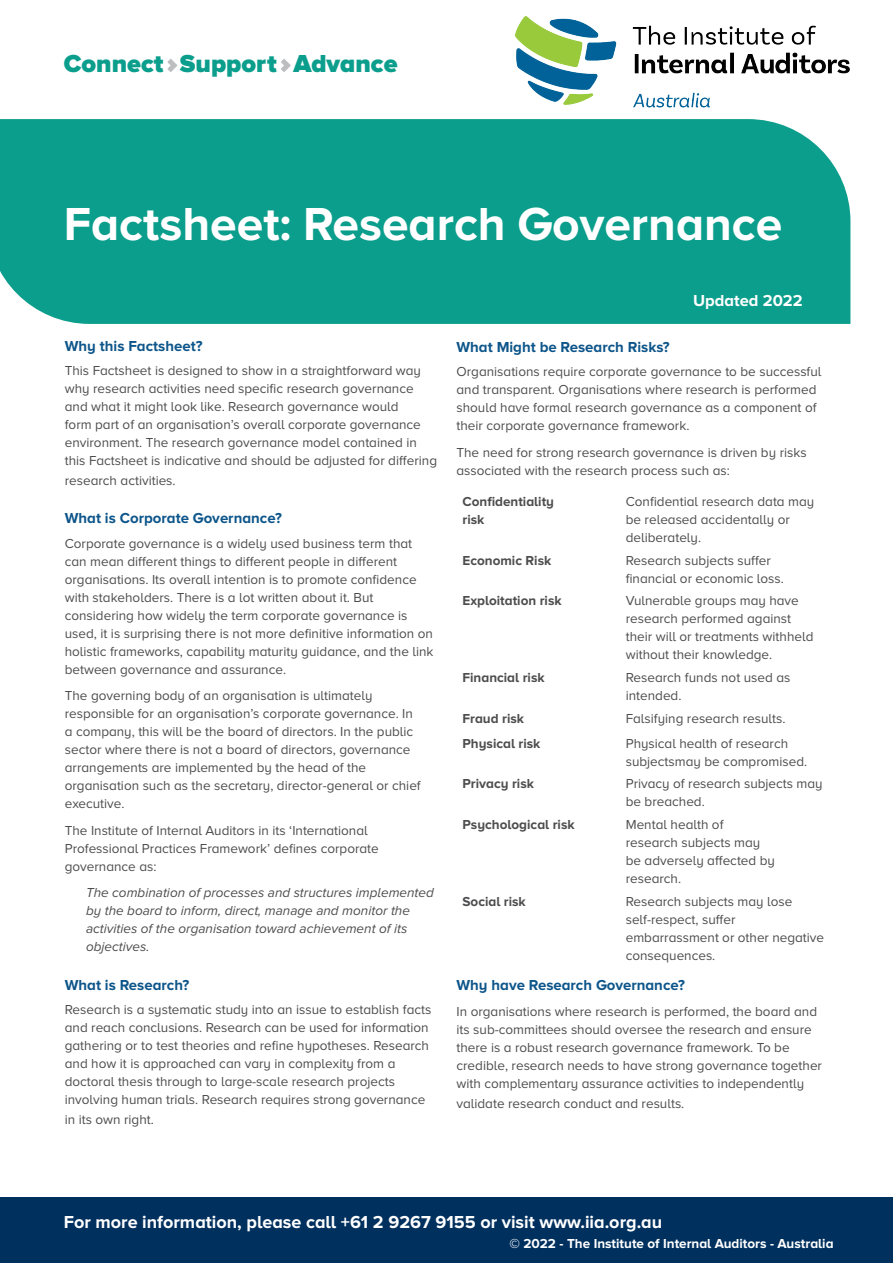
<style>
.page{position:relative;width:893px;height:1263px;background:#fff}
.page>*{position:absolute;margin:0;border:0;box-sizing:border-box;transform-origin:0 0}
.t1{font:700 48px "Proxima Nova A";color:#fff}
.t2{font:900 25.5px "Proxima Nova A";color:#0b9e8c}
.t3{font:700 18px "Proxima Nova A";color:#fff}
.t4{font:700 16.5px "Proxima Nova A";color:#fff}
.t5{font:700 15px "Proxima Nova A";color:#0d558a}
.t6{font:13.5px/18px "Proxima Nova A";color:#4d4d4f}
.t7{font:italic 13.5px/18px "Proxima Nova A";color:#4d4d4f}
.t8{font:700 13.5px/18px "Proxima Nova A";color:#4d4d4f}
.t9{font:700 13.5px "Proxima Nova A";color:#fff}
</style>
<div class="page">
<div style="left:0;top:119px;width:850px;height:205px;background:#0b9e8c"></div>
<div style="left:0;top:1198px;width:893px;height:65px;background:#00305e"></div>
<svg style="left:167px;top:59px;width:10px;height:13px"></svg>
<svg style="left:281px;top:59px;width:10px;height:13px"></svg>
<img style="left:515px;top:17px;width:335px;height:90px">
<h2 class="t2" style="left:64px;top:49px;width:335px">Connect Support Advance</h2>
<h1 class="t1" style="left:64px;top:197px;width:720px">Factsheet: Research Governance</h1>
<p class="t5" style="left:65px;top:337px;width:139px">Why this Factsheet?</p>
<p class="t6" style="left:65px;top:361px;width:374px">This Factsheet is designed to show in a straightforward way why research activities need specific research governance and what it might look like. Research governance would<br>form part of an organisation’s overall corporate governance environment. The research governance model contained in this Factsheet is indicative and should be adjusted for differing</p>
<p class="t6" style="left:65px;top:471px;width:112px">research activities.</p>
<p class="t5" style="left:65px;top:510px;width:219px">What is Corporate Governance?</p>
<p class="t6" style="left:65px;top:534px;width:370px">Corporate governance is a widely used business term that can mean different things to different people in different organisations. Its overall intention is to promote confidence with stakeholders. There is a lot written about it. But considering how widely the term corporate governance is used, it is surprising there is not more definitive information on holistic frameworks, capability maturity guidance, and the link between governance and assurance.</p>
<p class="t6" style="left:65px;top:686px;width:357px">The governing body of an organisation is ultimately responsible for an organisation’s corporate governance. In a company, this will be the board of directors. In the public sector where there is not a board of directors, governance arrangements are implemented by the head of the organisation such as the secretary, director-general or chief executive.</p>
<p class="t6" style="left:65px;top:821px;width:316px">The Institute of Internal Auditors in its ‘International<br>Professional Practices Framework’ defines corporate governance as:</p>
<p class="t7" style="left:86px;top:883px;width:349px">The combination of processes and structures implemented by the board to inform, direct, manage and monitor the activities of the organisation toward achievement of its objectives.</p>
<p class="t5" style="left:65px;top:976px;width:126px">What is Research?</p>
<p class="t6" style="left:65px;top:1000px;width:368px">Research is a systematic study into an issue to establish facts and reach conclusions. Research can be used for information gathering or to test theories and refine hypotheses. Research and how it is approached can vary in complexity from a doctoral thesis through to large-scale research projects involving human trials. Research requires strong governance</p>
<p class="t6" style="left:65px;top:1110px;width:91px">in its own right.</p>
<p class="t4" style="left:693px;top:292px;width:111px">Updated 2022</p>
<p class="t5" style="left:456px;top:338px;width:215px">What Might be Research Risks?</p>
<p class="t6" style="left:456px;top:363px;width:367px">Organisations require corporate governance to be successful and transparent. Organisations where research is performed should have formal research governance as a component of their corporate governance framework.</p>
<p class="t6" style="left:456px;top:443px;width:352px">The need for strong research governance is driven by risks associated with the research process such as:</p>
<p class="t8" style="left:462px;top:492px;width:93px">Confidentiality risk</p>
<p class="t6" style="left:626px;top:492px;width:190px">Confidential research data may be released accidentally or deliberately.</p>
<p class="t8" style="left:462px;top:551px;width:90px">Economic Risk</p>
<p class="t6" style="left:626px;top:551px;width:160px">Research subjects suffer financial or economic loss.</p>
<p class="t8" style="left:462px;top:592px;width:101px">Exploitation risk</p>
<p class="t6" style="left:626px;top:592px;width:189px">Vulnerable groups may have research performed against their will or treatments withheld without their knowledge.</p>
<p class="t8" style="left:462px;top:668px;width:84px">Financial risk</p>
<p class="t6" style="left:626px;top:668px;width:166px">Research funds not used as intended.</p>
<p class="t8" style="left:462px;top:709px;width:63px">Fraud risk</p>
<p class="t6" style="left:626px;top:709px;width:161px">Falsifying research results.</p>
<p class="t8" style="left:462px;top:734px;width:80px">Physical risk</p>
<p class="t6" style="left:626px;top:734px;width:183px">Physical health of research subjectsmay be compromised.</p>
<p class="t8" style="left:462px;top:775px;width:73px">Privacy risk</p>
<p class="t6" style="left:626px;top:775px;width:198px">Privacy of research subjects may be breached.</p>
<p class="t8" style="left:462px;top:815px;width:114px">Psychological risk</p>
<p class="t6" style="left:626px;top:815px;width:151px">Mental health of research subjects may be adversely affected by research.</p>
<p class="t8" style="left:462px;top:892px;width:65px">Social risk</p>
<p class="t6" style="left:626px;top:892px;width:200px">Research subjects may lose self-respect, suffer embarrassment or other negative consequences.</p>
<p class="t5" style="left:456px;top:976px;width:230px">Why have Research Governance?</p>
<p class="t6" style="left:456px;top:1003px;width:367px">In organisations where research is performed, the board and its sub-committees should oversee the research and ensure there is a robust research governance framework. To be credible, research needs to have strong governance together with complementary assurance activities to independently</p>
<p class="t6" style="left:456px;top:1094px;width:229px">validate research conduct and results.</p>
<h3 class="t3" style="left:64px;top:1212px;width:600px">For more information, please call +61 2 9267 9155 or visit www.iia.org.au</h3>
<p class="t9" style="left:509px;top:1236px;width:326px">© 2022 - The Institute of Internal Auditors - Australia</p>
</div>
